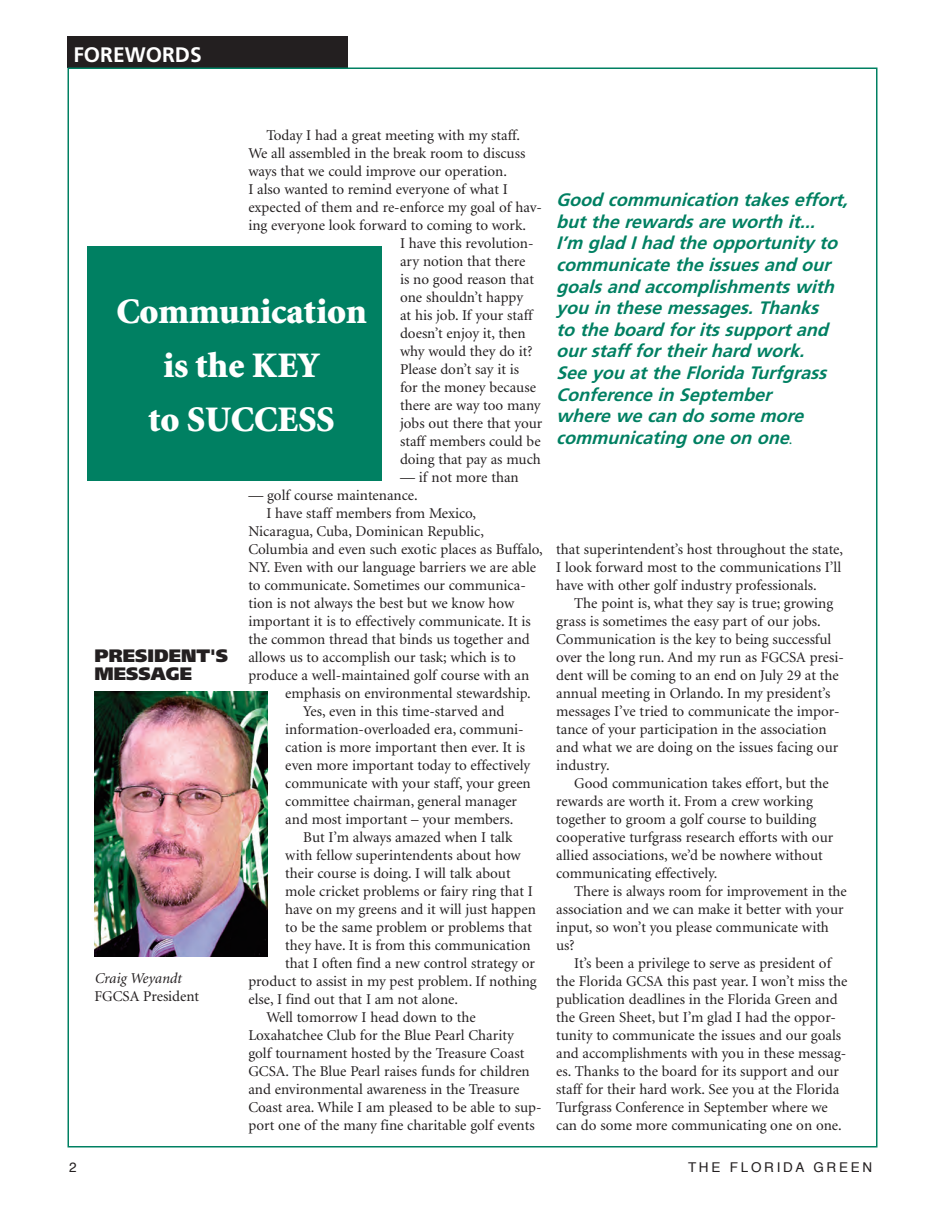
<style>
.page{position:relative;width:945px;height:1215px;background:#fff}
.page>*{position:absolute;margin:0;border:0;box-sizing:border-box;transform-origin:0 0}
.t1{font:900 36px/54px "Minion";color:#fff;text-align:center}
.t2{font:700 21px "Frutiger";color:#fff}
.t3{font:italic 700 18px/21.6px "Frutiger";color:#008062}
.t4{font:900 18px/18px "Frutiger";color:#231f20}
.t5{font:15px/18px "Minion";color:#231f20}
.t6{font:italic 15px "Minion";color:#231f20}
.t7{font:13.5px "Helvetica";letter-spacing:.2em;color:#231f20}
.s1{font-family:"Minion";font-weight:400;font-style:normal;font-size:15px}
</style>
<div class="page">
<div style="left:68px;top:36px;width:280px;height:31px;background:#231f20"></div>
<div style="left:88px;top:246px;width:294px;height:235px;background:#008062"></div>
<img style="left:94px;top:692px;width:173px;height:265px">
<h2 class="t2" style="left:73px;top:43px;width:130px">FOREWORDS</h2>
<p class="t5" style="left:266px;top:126px;width:255px">Today I had a great meeting with my staff.</p>
<p class="t5" style="left:248px;top:144px;width:278px">We all assembled in the break room to discuss</p>
<p class="t5" style="left:248px;top:162px;width:260px">ways that we could improve our operation.</p>
<p class="t5" style="left:248px;top:180px;width:261px">I also wanted to remind everyone of what I</p>
<p class="t5" style="left:248px;top:198px;width:295px">expected of them and re-enforce my goal of hav-</p>
<p class="t5" style="left:248px;top:216px;width:279px">ing everyone look forward to coming to work.</p>
<p class="t5" style="left:400px;top:234px;width:135px">I have this revolution-</p>
<p class="t5" style="left:400px;top:252px;width:127px">ary notion that there</p>
<p class="t5" style="left:400px;top:270px;width:135px">is no good reason that</p>
<p class="t5" style="left:400px;top:288px;width:125px">one shouldn’t happy</p>
<p class="t5" style="left:400px;top:306px;width:134px">at his job. If your staff</p>
<p class="t5" style="left:400px;top:324px;width:127px">doesn’t enjoy it, then</p>
<p class="t5" style="left:400px;top:342px;width:134px">why would they do it?</p>
<p class="t5" style="left:400px;top:360px;width:121px">Please don’t say it is</p>
<p class="t5" style="left:400px;top:378px;width:137px">for the money because</p>
<p class="t5" style="left:400px;top:396px;width:142px">there are way too many</p>
<p class="t5" style="left:400px;top:414px;width:144px">jobs out there that your</p>
<p class="t5" style="left:400px;top:432px;width:142px">staff members could be</p>
<p class="t5" style="left:400px;top:450px;width:142px">doing that pay as much</p>
<p class="t5" style="left:400px;top:468px;width:120px">— if not more than</p>
<p class="t5" style="left:248px;top:486px;width:171px">— golf course maintenance.</p>
<p class="t5" style="left:266px;top:504px;width:211px">I have staff members from Mexico,</p>
<p class="t5" style="left:248px;top:522px;width:237px">Nicaragua, Cuba, Dominican Republic,</p>
<p class="t5" style="left:248px;top:540px;width:296px">Columbia and even such exotic places as Buffalo,</p>
<p class="t5" style="left:248px;top:558px;width:289px">NY. Even with our language barriers we are able</p>
<p class="t5" style="left:248px;top:576px;width:279px">to communicate. Sometimes our communica-</p>
<p class="t5" style="left:248px;top:594px;width:267px">tion is not always the best but we know how</p>
<p class="t5" style="left:248px;top:612px;width:284px">important it is to effectively communicate. It is</p>
<p class="t5" style="left:248px;top:630px;width:283px">the common thread that binds us together and</p>
<p class="t5" style="left:248px;top:648px;width:269px">allows us to accomplish our task; which is to</p>
<p class="t5" style="left:248px;top:666px;width:282px">produce a well-maintained golf course with an</p>
<p class="t5" style="left:285px;top:684px;width:247px">emphasis on environmental stewardship.</p>
<p class="t5" style="left:303px;top:702px;width:203px">Yes, even in this time-starved and</p>
<p class="t5" style="left:285px;top:720px;width:240px">information-overloaded era, communi-</p>
<p class="t5" style="left:285px;top:738px;width:241px">cation is more important then ever. It is</p>
<p class="t5" style="left:285px;top:756px;width:246px">even more important today to effectively</p>
<p class="t5" style="left:285px;top:774px;width:247px">communicate with your staff, your green</p>
<p class="t5" style="left:285px;top:792px;width:233px">committee chairman, general manager</p>
<p class="t5" style="left:285px;top:810px;width:230px">and most important – your members.</p>
<p class="t5" style="left:303px;top:828px;width:211px">But I’m always amazed when I talk</p>
<p class="t5" style="left:285px;top:846px;width:237px">with fellow superintendents about how</p>
<p class="t5" style="left:285px;top:864px;width:227px">their course is doing. I will talk about</p>
<p class="t5" style="left:285px;top:882px;width:249px">mole cricket problems or fairy ring that I</p>
<p class="t5" style="left:285px;top:900px;width:252px">have on my greens and it will just happen</p>
<p class="t5" style="left:285px;top:918px;width:248px">to be the same problem or problems that</p>
<p class="t5" style="left:285px;top:936px;width:247px">they have. It is from this communication</p>
<p class="t5" style="left:285px;top:954px;width:251px">that I often find a new control strategy or</p>
<p class="t5" style="left:248px;top:972px;width:290px">product to assist in my pest problem. If nothing</p>
<p class="t5" style="left:248px;top:990px;width:211px">else, I find out that I am not alone.</p>
<p class="t5" style="left:266px;top:1008px;width:211px">Well tomorrow I head down to the</p>
<p class="t5" style="left:248px;top:1026px;width:267px">Loxahatchee Club for the Blue Pearl Charity</p>
<p class="t5" style="left:248px;top:1044px;width:277px">golf tournament hosted by the Treasure Coast</p>
<p class="t5" style="left:248px;top:1062px;width:283px">GCSA. The Blue Pearl raises funds for children</p>
<p class="t5" style="left:248px;top:1080px;width:273px">and environmental awareness in the Treasure</p>
<p class="t5" style="left:248px;top:1098px;width:295px">Coast area. While I am pleased to be able to sup-</p>
<p class="t5" style="left:248px;top:1116px;width:288px">port one of the many fine charitable golf events</p>
<h1 class="t1" style="left:116px;top:286px;width:252px">Communication is the KEY<br>to SUCCESS</h1>
<p class="t4" style="left:94px;top:646px;width:135px">PRESIDENT'S<br>MESSAGE</p>
<p class="t6" style="left:94px;top:970px;width:88px">Craig Weyandt</p>
<p class="t5" style="left:94px;top:987px;width:106px">FGCSA President</p>
<p class="t3" style="left:556px;top:189px;width:298px">Good communication takeseffort, buttherewardsareworth it...<br>I’m glad Ihad theopportunityto communicatetheissuesand our goalsand accomplishmentswith you in thesemessages.Thanks<br>to theboard foritssupportand ourstafffortheirhard work.<br>Seeyou attheFloridaTurfgrass<br>Conferencein September wherewecan do somemore communicating oneon one<span class="s1">.</span></p>
<p class="t5" style="left:556px;top:540px;width:288px">that superintendent’s host throughout the state,<br>I look forward most to the communications I’ll have with other golf industry professionals.</p>
<p class="t5" style="left:556px;top:594px;width:289px;text-indent:18px">The point is, what they say is true; growing grass is sometimes the easy part of our jobs.<br>Communication is the key to being successful over the long run. And my run as FGCSA presi&shy;dent will be coming to an end on July 29 at the annual meeting in Orlando. In my president’s messages I’ve tried to communicate the impor&shy;tance of your participation in the association and what we are doing on the issues facing our industry.</p>
<p class="t5" style="left:556px;top:774px;width:279px;text-indent:18px">Good communication takes effort, but the rewards are worth it. From a crew working together to groom a golf course to building cooperative turfgrass research efforts with our allied associations, we’d be nowhere without communicating effectively.</p>
<p class="t5" style="left:556px;top:882px;width:292px;text-indent:18px">There is always room for improvement in the association and we can make it better with your input, so won’t you please communicate with us?</p>
<p class="t5" style="left:556px;top:954px;width:293px;text-indent:18px">It’s been a privilege to serve as president of the Florida GCSA this past year. I won’t miss the publication deadlines in the Florida Green and the Green Sheet, but I’m glad I had the oppor&shy;tunity to communicate the issues and our goals and accomplishments with you in these messag&shy;es. Thanks to the board for its support and our staff for their hard work. See you at the Florida Turfgrass Conference in September where we can do some more communicating one on one.</p>
<p class="t7" style="left:69px;top:1156px;width:9px">2</p>
<p class="t7" style="left:688px;top:1156px;width:186px">THE FLORIDA GREEN</p>
</div>
